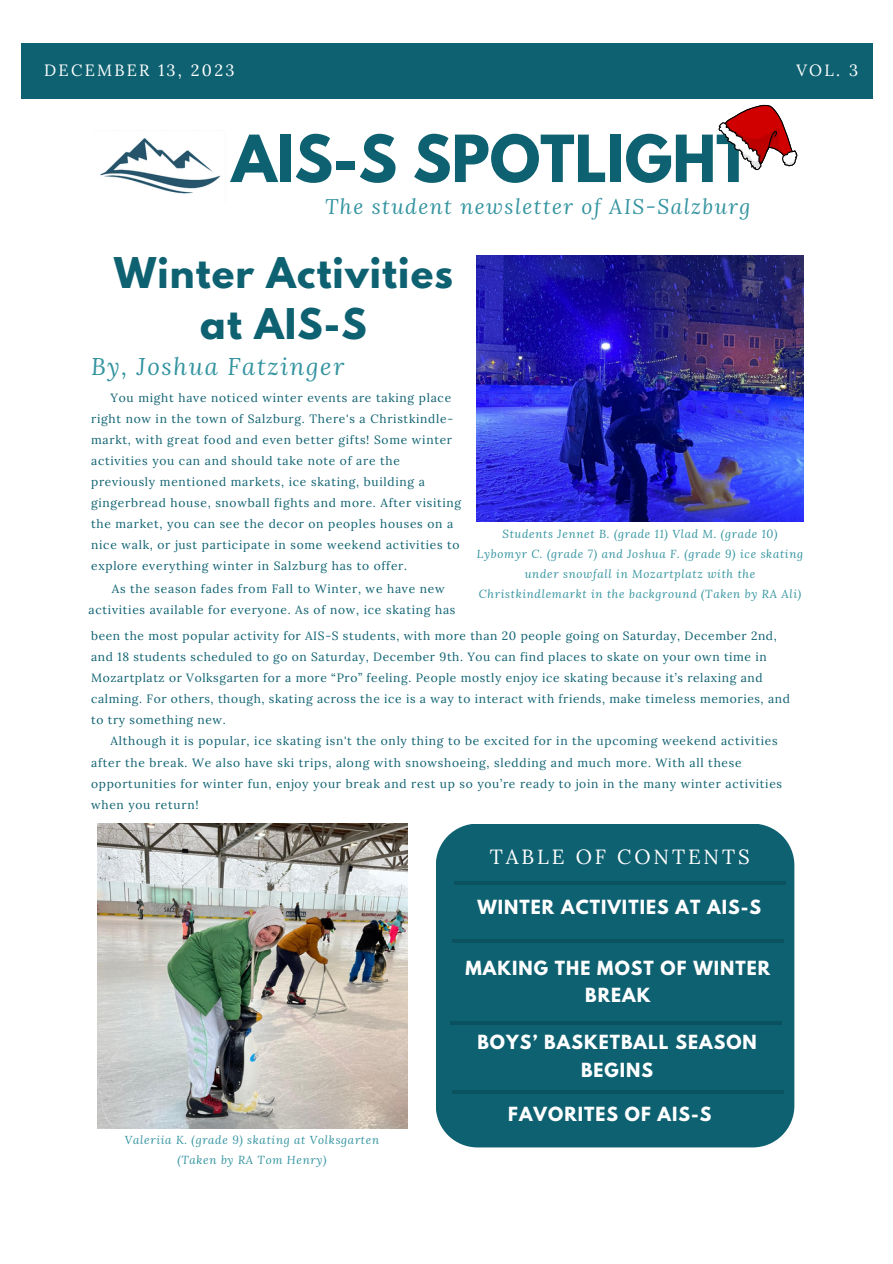
<style>
.page{position:relative;width:893px;height:1264px;background:#fff}
.page>*{position:absolute;margin:0;border:0;box-sizing:border-box;transform-origin:0 0}
.t1{font:700 57.45px "League Spartan";color:#0e6171}
.t2{font:700 37.5px/51.8px "League Spartan";letter-spacing:.03em;color:#0e6171;text-align:center}
.t3{font:italic 24px "Lora";letter-spacing:.07em;color:#3494a0}
.t4{font:italic 21px "Lora";letter-spacing:.07em;color:#3494a0}
.t5{font:20.4px "Lora";letter-spacing:.14em;color:#fff}
.t6{font:700 17.25px/27px "League Spartan";letter-spacing:.06em;color:#fff;text-align:center}
.t7{font:16.35px "Lora";letter-spacing:.14em;color:#fff}
.t8{font:12px/21px "Lora";letter-spacing:.06em;color:#0e6171}
.t9{font:italic 11.55px/20.2px "Lora";letter-spacing:.06em;color:#3494a0;text-align:center}
</style>
<div class="page">
<div style="left:21px;top:44px;width:851px;height:55px;background:#0e6171"></div>
<img style="left:476px;top:255px;width:327px;height:266px">
<div style="left:436px;top:824px;width:358px;height:323px;background:#0e6171"></div>
<hr style="left:454px;top:881px;width:331px;height:4px;background:#0b5260">
<hr style="left:452px;top:939px;width:332px;height:4px;background:#0b5260">
<svg style="left:450px;top:1020px;width:332px;height:4px"></svg>
<hr style="left:452px;top:1090px;width:332px;height:3px;background:#000">
<img style="left:97px;top:823px;width:310px;height:305px">
<svg style="left:718px;top:104px;width:80px;height:67px"></svg>
<img style="left:100px;top:138px;width:120px;height:56px">
<p class="t7" style="left:44px;top:59px;width:192px">DECEMBER 13, 2023</p>
<p class="t7" style="left:796px;top:59px;width:63px">VOL. 3</p>
<p class="t1" style="left:231px;top:130px;width:520px">AIS-S SPOTLIGHT</p>
<p class="t4" style="left:325px;top:193px;width:427px">The student newsletter of AIS-Salzburg</p>
<p class="t2" style="left:114px;top:251px;width:340px">Winter Activities at AIS-S</p>
<p class="t3" style="left:91px;top:350px;width:255px">By, Joshua Fatzinger</p>
<p class="t8" style="left:91px;top:387px;width:371px;text-indent:19px">You might have noticed winter events are taking place right now in the town of Salzburg. There's a Christkindle&shy;markt, with great food and even better gifts! Some winter activities you can and should take note of are the previously mentioned markets, ice skating, building a gingerbread house, snowball fights and more. After visiting the market, you can see the decor on peoples houses on a nice walk, or just participate in some weekend activities to explore everything winter in Salzburg has to offer.</p>
<p class="t8" style="left:88px;top:578px;width:368px;text-indent:23px">As the season fades from Fall to Winter, we have new activities available for everyone. As of now, ice skating has</p>
<p class="t9" style="left:477px;top:523px;width:328px">Students Jennet B. (grade 11) Vlad M. (grade 10)<br>Lybomyr C. (grade 7) and Joshua F. (grade 9) ice skating under snowfall in Mozartplatz with the Christkindlemarkt in the background (Taken by RA Ali)</p>
<p class="t8" style="left:91px;top:625px;width:700px">been the most popular activity for AIS-S students, with more than 20 people going on Saturday, December 2nd, and 18 students scheduled to go on Saturday, December 9th. You can find places to skate on your own time in Mozartplatz or Volksgarten for a more “Pro” feeling. People mostly enjoy ice skating because it’s relaxing and calming. For others, though, skating across the ice is a way to interact with friends, make timeless memories, and to try something new.</p>
<p class="t8" style="left:91px;top:730px;width:692px;text-indent:19px">Although it is popular, ice skating isn't the only thing to be excited for in the upcoming weekend activities after the break. We also have ski trips, along with snowshoeing, sledding and much more. With all these opportunities for winter fun, enjoy your break and rest up so you’re ready to join in the many winter activities when you return!</p>
<p class="t5" style="left:490px;top:843px;width:261px">TABLE OF CONTENTS</p>
<p class="t6" style="left:477px;top:895px;width:285px">WINTER ACTIVITIES AT AIS-S</p>
<p class="t9" style="left:125px;top:1129px;width:256px">Valeriia K. (grade 9) skating at Volksgarten</p>
<p class="t9" style="left:177px;top:1149px;width:151px">(Taken by RA Tom Henry)</p>
<p class="t6" style="left:465px;top:956px;width:306px">MAKING THE MOST OF WINTER<br>BREAK</p>
<p class="t6" style="left:477px;top:1030px;width:281px;line-height:27.6px">BOYS’ BASKETBALL SEASON<br>BEGINS</p>
<p class="t6" style="left:508px;top:1103px;width:205px">FAVORITES OF AIS-S</p>
</div>
